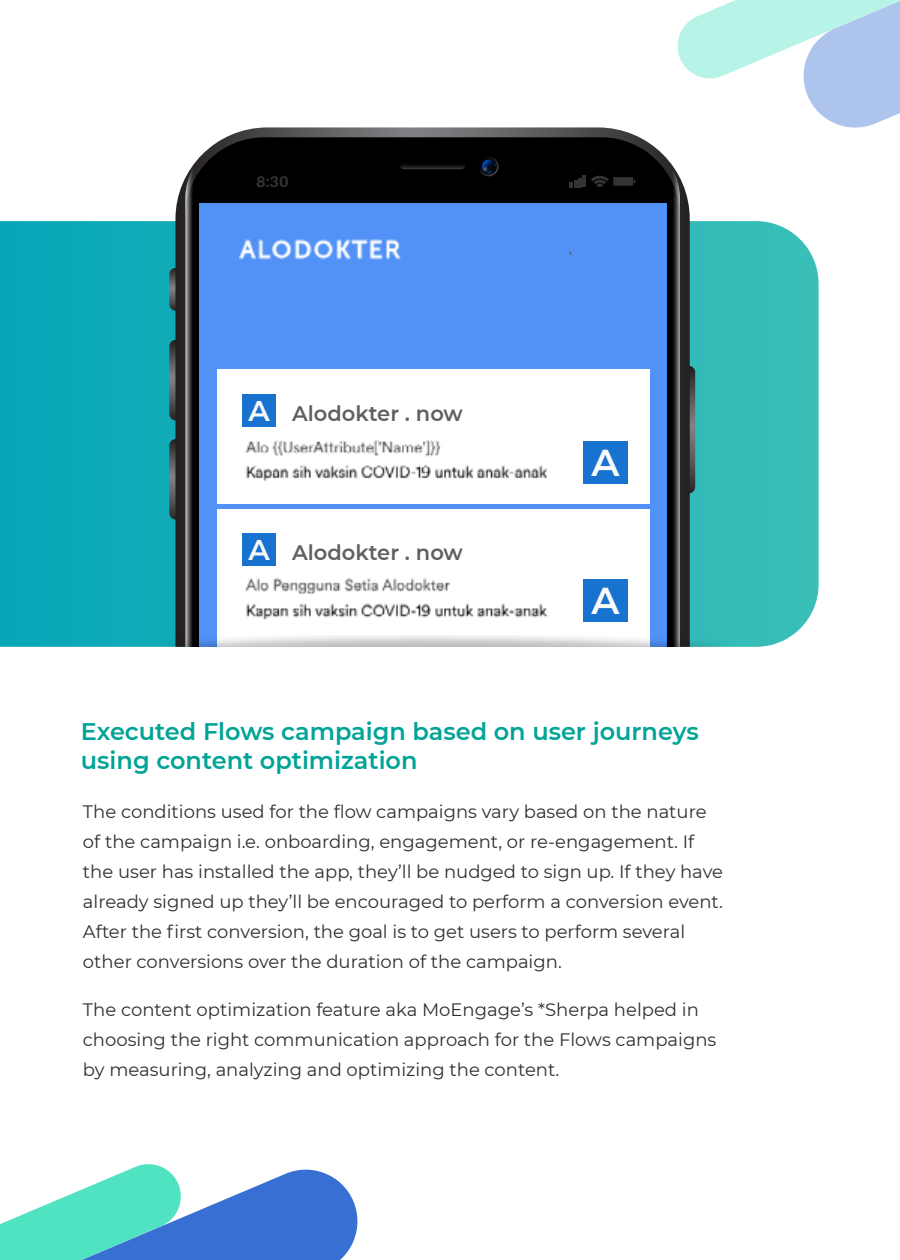
<style>
.page{position:relative;width:900px;height:1260px;background:#fff}
.page>*{position:absolute;margin:0;border:0;box-sizing:border-box;transform-origin:0 0}
.t1{font:600 37.35px "Montserrat";color:#fafafa}
.t2{font:600 24px/28.8px "Montserrat";color:#00a497}
.t3{font:600 21px "Montserrat";color:#606060}
.t4{font:18px/30px "Montserrat";color:#303030}
.t5{font:700 15.3px "Aileron";color:#333}
.s1{font-size:28.5px;color:#fafafa}
</style>
<div class="page">
<svg style="left:0;top:1164px;width:358px;height:96px"></svg>
<svg style="left:678px;top:0;width:222px;height:128px"></svg>
<svg style="left:0;top:221px;width:819px;height:426px;background:#20b2b8"></svg>
<div style="left:212px;top:137px;width:441px;height:66px;background:#000"></div>
<svg style="left:650px;top:146px;width:45px;height:469px;background:#3a494c"></svg>
<svg style="left:169px;top:146px;width:47px;height:469px;background:#3c4c4e"></svg>
<div style="left:296px;top:149px;width:313px;height:41px;background:#000"></div>
<div style="left:613px;top:177px;width:20px;height:9px;background:#333"></div>
<div style="left:199px;top:203px;width:467px;height:444px;background:#5292f7"></div>
<div style="left:217px;top:369px;width:432px;height:135px;background:#fff"></div>
<div style="left:217px;top:509px;width:432px;height:138px;background:#fff"></div>
<img style="left:239px;top:239px;width:162px;height:21px">
<img style="left:139px;top:615px;width:626px;height:32px">
<img style="left:245px;top:440px;width:303px;height:41px">
<img style="left:237px;top:578px;width:321px;height:57px">
<div style="left:242px;top:394px;width:34px;height:33px;background:#1873d0"></div>
<div style="left:583px;top:441px;width:45px;height:43px;background:#1873d0"></div>
<div style="left:242px;top:533px;width:34px;height:33px;background:#1873d0"></div>
<div style="left:583px;top:579px;width:45px;height:43px;background:#1873d0"></div>
<p class="t5" style="left:256px;top:173px;width:34px">8:30</p>
<p class="t3" style="left:249px;top:398px;width:216px"><span class="s1">A</span> Alodokter . now</p>
<p class="t3" style="left:249px;top:537px;width:216px"><span class="s1">A</span> Alodokter . now</p>
<h1 class="t1" style="left:592px;top:436px;width:30px">A</h1>
<h1 class="t1" style="left:592px;top:574px;width:30px">A</h1>
<h2 class="t2" style="left:81px;top:716px;width:619px">Executed Flows campaign based on user journeys using content optimization</h2>
<p class="t4" style="left:83px;top:796px;width:642px">The conditions used for the flow campaigns vary based on the nature of the campaign i.e. onboarding, engagement, or re-engagement. If the user has installed the app, they’ll be nudged to sign up. If they have already signed up they’ll be encouraged to perform a conversion event.<br>After the first conversion, the goal is to get users to perform several other conversions over the duration of the campaign.</p>
<p class="t4" style="left:83px;top:994px;width:635px">The content optimization feature aka MoEngage’s *Sherpa helped in choosing the right communication approach for the Flows campaigns by measuring, analyzing and optimizing the content.</p>
</div>
